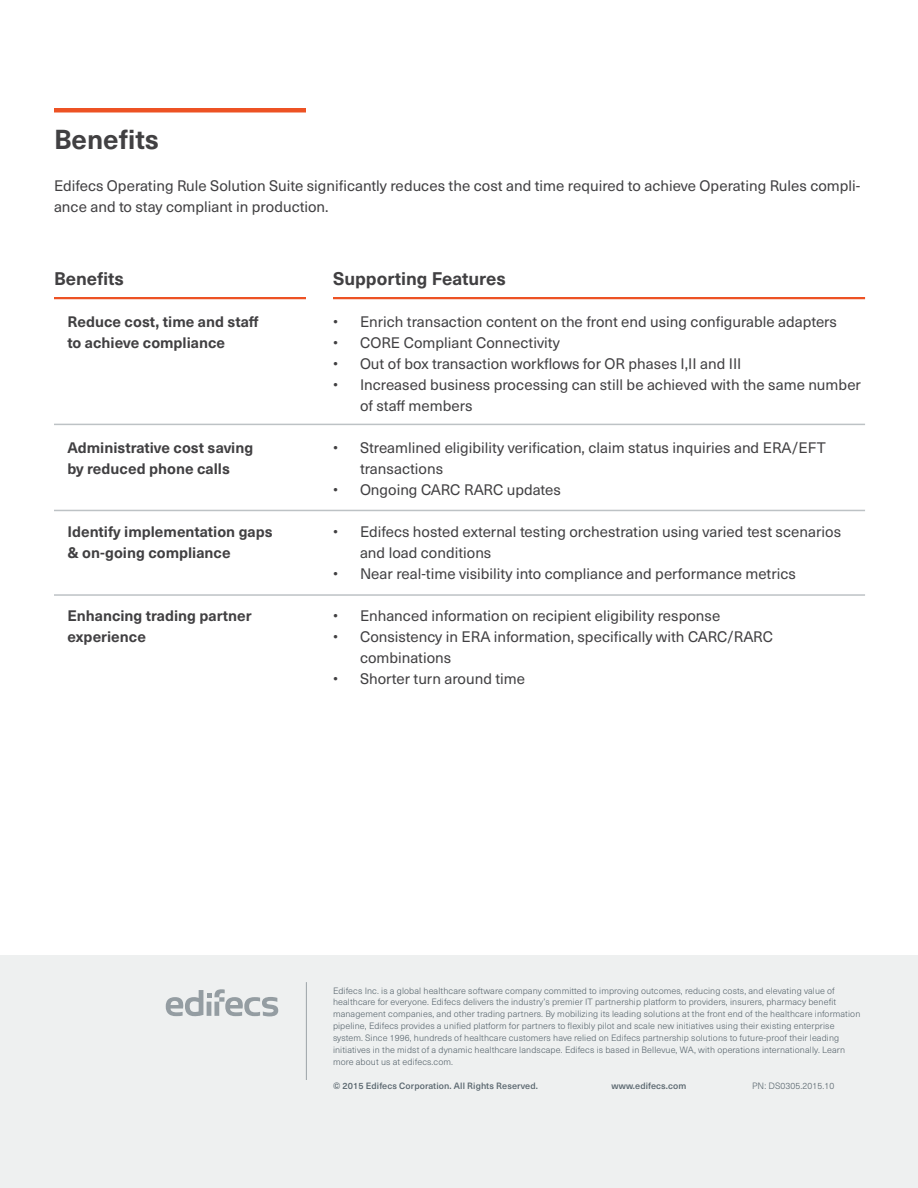
<style>
.page{position:relative;width:918px;height:1188px;background:#fff}
.page>*{position:absolute;margin:0;border:0;box-sizing:border-box;transform-origin:0 0}
.t1{font:700 27px "Neue Haas Unica Pro";color:#414042}
.t2{font:700 18px "Neue Haas Unica Pro";color:#414042}
.t3{font:15px/21px "Neue Haas Unica Pro";color:#414042}
.t4{font:700 15px/21px "Neue Haas Unica Pro";color:#414042}
.t5{font:300 9px/12px "Neue Haas Unica Pro";letter-spacing:.01em;color:#59666e}
.t6{font:500 9px "Neue Haas Unica Pro";letter-spacing:.01em;color:#59666e}
</style>
<div class="page">
<div style="left:0;top:955px;width:918px;height:233px;background:#eef0f0"></div>
<svg style="left:166px;top:989px;width:112px;height:27px"></svg>
<hr style="left:306px;top:982px;width:1px;height:98px;background:#9ca3a8">
<hr style="left:54px;top:108px;width:252px;height:4px;background:#ed5224">
<hr style="left:54px;top:297px;width:252px;height:2px;background:#ed5224">
<hr style="left:333px;top:297px;width:532px;height:2px;background:#ed5224">
<hr style="left:54px;top:424px;width:811px;height:1px;background:#bdc2c5">
<hr style="left:54px;top:510px;width:811px;height:1px;background:#bdc2c5">
<hr style="left:54px;top:594px;width:811px;height:2px;background:#bdc2c5">
<h1 class="t1" style="left:54px;top:122px;width:107px">Benefits</h1>
<p class="t3" style="left:54px;top:175px;width:808px">Edifecs Operating Rule Solution Suite significantly reduces the cost and time required to achieve Operating Rules compli&shy;ance and to stay compliant in production.</p>
<p class="t2" style="left:54px;top:268px;width:72px">Benefits</p>
<p class="t4" style="left:68px;top:311px;width:193px">Reduce cost, time and staff to achieve compliance</p>
<p class="t4" style="left:68px;top:437px;width:187px">Administrative cost saving by reduced phone calls</p>
<p class="t4" style="left:68px;top:521px;width:207px">Identify implementation gaps &amp; on-going compliance</p>
<p class="t4" style="left:68px;top:605px;width:186px">Enhancing trading partner experience</p>
<p class="t2" style="left:333px;top:268px;width:174px">Supporting Features</p>
<p class="t3" style="left:333px;top:311px;width:505px">• Enrich transaction content on the front end using configurable adapters</p>
<p class="t3" style="left:333px;top:332px;width:228px">• CORE Compliant Connectivity</p>
<p class="t3" style="left:333px;top:353px;width:410px">• Out of box transaction workflows for OR phases I,II and III</p>
<p class="t3" style="left:360px;top:374px;width:503px;text-indent:-27px">• Increased business processing can still be achieved with the same number of staff members</p>
<p class="t3" style="left:360px;top:437px;width:467px;text-indent:-27px">• Streamlined eligibility verification, claim status inquiries and ERA/EFT transactions</p>
<p class="t3" style="left:333px;top:479px;width:229px">• Ongoing CARC RARC updates</p>
<p class="t3" style="left:360px;top:521px;width:483px;text-indent:-27px">• Edifecs hosted external testing orchestration using varied test scenarios and load conditions</p>
<p class="t3" style="left:333px;top:563px;width:464px">• Near real-time visibility into compliance and performance metrics</p>
<p class="t3" style="left:333px;top:605px;width:389px">• Enhanced information on recipient eligibility response</p>
<p class="t3" style="left:360px;top:626px;width:415px;text-indent:-27px">• Consistency in ERA information, specifically with CARC/RARC combinations</p>
<p class="t3" style="left:333px;top:668px;width:194px">• Shorter turn around time</p>
<p class="t5" style="left:333px;top:984px;width:529px">Edifecs Inc. is a global healthcare software company committed to improving outcomes, reducing costs, and elevating value of healthcare for everyone. Edifecs delivers the industry’s premier IT partnership platform to providers, insurers, pharmacy benefit management companies, and other trading partners. By mobilizing its leading solutions at the front end of the healthcare information pipeline, Edifecs provides a unified platform for partners to flexibly pilot and scale new initiatives using their existing enterprise system. Since 1996, hundreds of healthcare customers have relied on Edifecs partnership solutions to future-proof their leading initiatives in the midst of a dynamic healthcare landscape. Edifecs is based in Bellevue, WA, with operations internationally. Learn more about us at edifecs.com.</p>
<p class="t6" style="left:333px;top:1081px;width:206px">© 2015 Edifecs Corporation. All Rights Reserved.</p>
<p class="t6" style="left:612px;top:1081px;width:76px">www.edifecs.com</p>
<p class="t5" style="left:752px;top:1080px;width:84px">PN: DS0305.2015.10</p>
</div>
